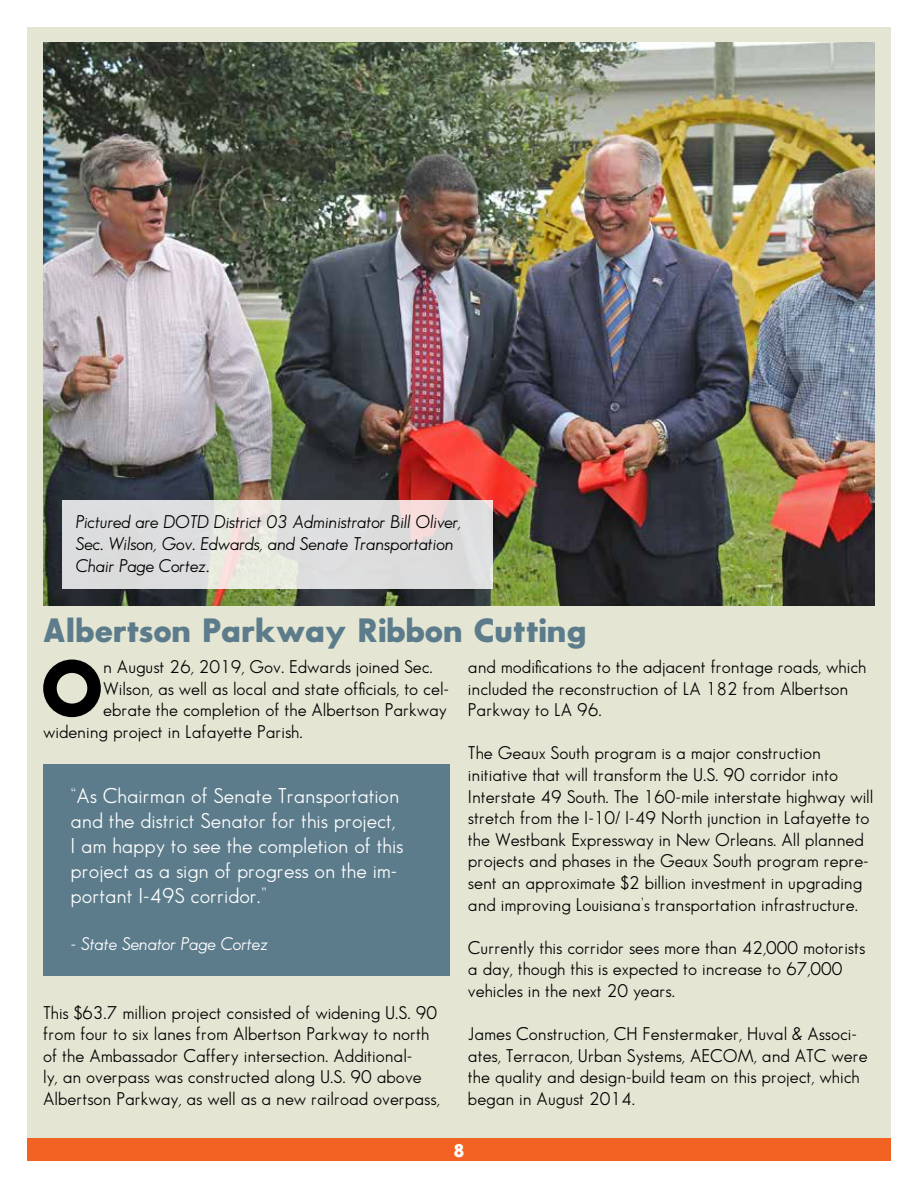
<style>
.page{position:relative;width:918px;height:1188px;background:#fff}
.page>*{position:absolute;margin:0;border:0;box-sizing:border-box;transform-origin:0 0}
.t1{font:78.45px "Sans Serif Bld FLF";color:#000}
.t2{font:33px "Sans Serif Bld FLF";color:#5c7c8c}
.t3{font:21px/25.2px "Sans Serif Book FLF";color:#fff}
.t4{font:18px/21.6px "Sans Serif Book FLF";color:#000}
.t5{font:italic 18px/21.6px "Sans Serif Book FLF";color:#000}
.t6{font:italic 18px "Sans Serif Book FLF";color:#fff}
.t7{font:18px "Sans Serif Bld FLF";color:#fff}
</style>
<div class="page">
<div style="left:27px;top:27px;width:864px;height:1123px;background:#e4e5d2"></div>
<div style="left:27px;top:1139px;width:864px;height:22px;background:#f26323"></div>
<img style="left:44px;top:42px;width:830px;height:563px">
<div style="left:43px;top:764px;width:407px;height:212px;background:#5c7c8c"></div>
<svg style="left:62px;top:500px;width:431px;height:88px;fill:#ddddde"></svg>
<p class="t5" style="left:76px;top:511px;width:387px">Pictured are DOTD District 03 Administrator Bill Oliver,<br>Sec. Wilson, Gov. Edwards, and Senate Transportation<br>Chair Page Cortez.</p>
<h2 class="t2" style="left:43px;top:612px;width:545px">Albertson Parkway Ribbon Cutting</h2>
<h1 class="t1" style="left:41px;top:646px;width:64px">O</h1>
<p class="t4" style="left:103px;top:656px;width:331px">n August 26, 2019, Gov. Edwards joined Sec.</p>
<p class="t4" style="left:468px;top:656px;width:400px">and modifications to the adjacent frontage roads, which included the reconstruction of LA 182 from Albertson<br>Parkway to LA 96.</p>
<p class="t4" style="left:468px;top:742px;width:407px">The Geaux South program is a major construction initiative that will transform the U.S. 90 corridor into Interstate 49 South. The 160-mile interstate highway will stretch from the I-10/ I-49 North junction in Lafayette to the Westbank Expressway in New Orleans. All planned projects and phases in the Geaux South program repre&shy;sent an approximate $2 billion investment in upgrading and improving Louisiana’s transportation infrastructure.</p>
<p class="t4" style="left:468px;top:937px;width:399px">Currently this corridor sees more than 42,000 motorists a day, though this is expected to increase to 67,000 vehicles in the next 20 years.</p>
<p class="t4" style="left:468px;top:1023px;width:401px">James Construction, CH Fenstermaker, Huval &amp; Associ&shy;ates, Terracon, Urban Systems, AECOM, and ATC were the quality and design-build team on this project, which began in August 2014.</p>
<p class="t4" style="left:103px;top:677px;width:347px">Wilson, as well as local and state officials, to cel-</p>
<p class="t4" style="left:103px;top:699px;width:345px">ebrate the completion of the Albertson Parkway</p>
<p class="t4" style="left:43px;top:721px;width:261px">widening project in Lafayette Parish.</p>
<p class="t3" style="left:71px;top:782px;width:334px">“As Chairman of Senate Transportation and the district Senator for this project, I am happy to see the completion of this project as a sign of progress on the im&shy;portant I-49S corridor.”</p>
<p class="t6" style="left:71px;top:934px;width:199px">- State Senator Page Cortez</p>
<p class="t4" style="left:43px;top:1001px;width:398px">This $63.7 million project consisted of widening U.S. 90 from four to six lanes from Albertson Parkway to north of the Ambassador Caffery intersection. Additional-<br>ly, an overpass was constructed along U.S. 90 above Albertson Parkway, as well as a new railroad overpass,</p>
<p class="t7" style="left:454px;top:1140px;width:12px">8</p>
</div>
